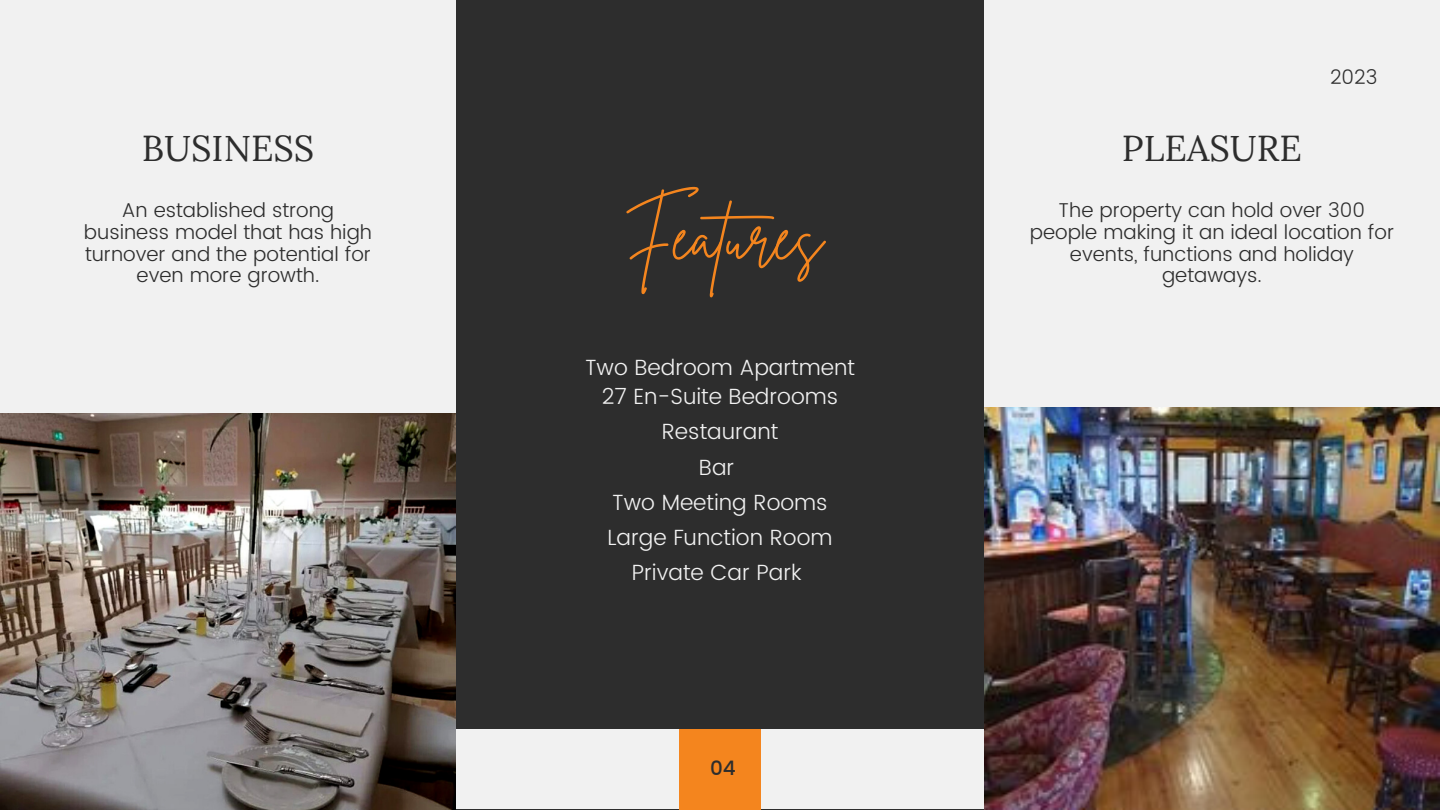
<style>
.page{position:relative;width:1440px;height:810px;background:#f1f1f1}
.page>*{position:absolute;margin:0;border:0;box-sizing:border-box;transform-origin:0 0}
.t1{font:66px "Brittany Signature";color:#f4851e}
.t2{font:36px "Lora";color:#2d2d2d}
.t3{font:300 22px/35.2px "Poppins";color:#f1f1f1;text-align:center}
.t4{font:300 20px/21.8px "Poppins";color:#2d2d2d;text-align:center}
.t5{font:500 20px "Poppins";color:#2d2d2d}
</style>
<div class="page">
<img style="left:984px;top:408px;width:456px;height:402px">
<img style="left:0;top:413px;width:456px;height:397px">
<div style="left:456px;top:0;width:528px;height:810px;background:#2d2d2d"></div>
<div style="left:456px;top:729px;width:528px;height:80px;background:#f1f1f1"></div>
<div style="left:680px;top:729px;width:80px;height:81px;background:#f4851e"></div>
<h2 class="t2" style="left:142px;top:125px;width:174px">BUSINESS</h2>
<h2 class="t2" style="left:1122px;top:125px;width:181px">PLEASURE</h2>
<p class="t4" style="left:1330px;top:66px;width:49px">2023</p>
<h1 class="t1" style="left:623px;top:193px;width:201px">Features</h1>
<p class="t4" style="left:84px;top:199px;width:290px">An established strong business model that has high turnover and the potential for even more growth.</p>
<p class="t4" style="left:1030px;top:199px;width:366px">The property can hold over 300 people making it an ideal location for events, functions and holiday getaways.</p>
<p class="t3" style="left:585px;top:353px;width:271px;line-height:29.2px">Two Bedroom Apartment<br>27 En-Suite Bedrooms</p>
<p class="t3" style="left:607px;top:414px;width:227px">Restaurant<br>Bar<br>Two Meeting Rooms<br>Large Function Room<br>Private Car Park</p>
<p class="t5" style="left:710px;top:757px;width:27px">04</p>
</div>
